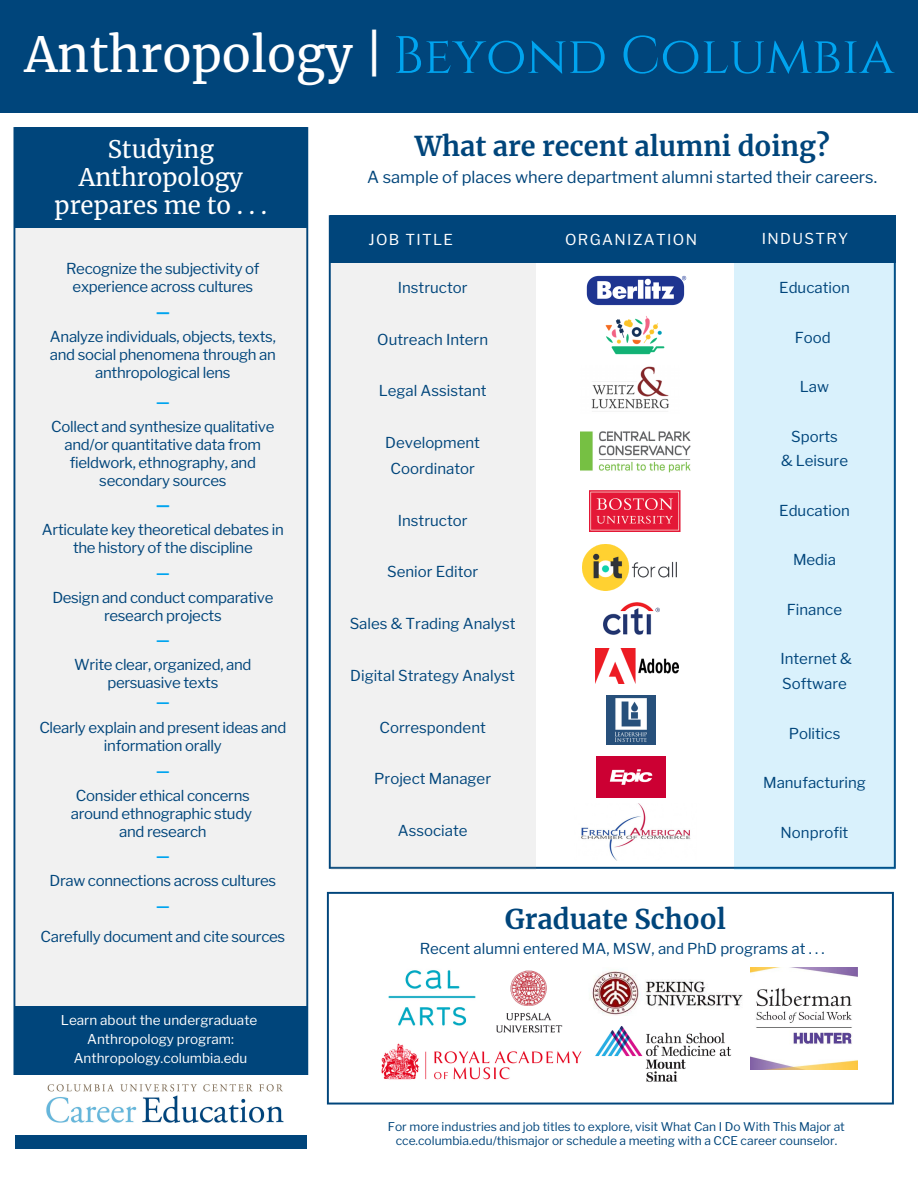
<style>
.page{position:relative;width:918px;height:1188px;background:#fff}
.page>*{position:absolute;margin:0;border:0;box-sizing:border-box;transform-origin:0 0}
.t1{font:52.5px "Cinzel";color:#00a4ef}
.t2{font:700 27px "Merriweather";color:#00457b}
.t3{font:24px/28.2px "Merriweather";color:#fff;text-align:center}
.t4{font:16.5px "Libre Franklin";color:#00457b}
.t5{font:15px/18px "Libre Franklin";letter-spacing:-.02em;color:#00457b;text-align:center}
.t6{font:15px/24.8px "Libre Franklin";color:#00457b;text-align:center}
.t7{font:15px "Libre Franklin";letter-spacing:.09em;color:#fff}
.t8{font:700 15px "Libre Franklin";color:#00a4ef}
.t9{font:800 15px "Libre Franklin";color:#00a4ef}
.t10{font:13.5px/19.2px "Libre Franklin";color:#fff;text-align:center}
.t11{font:12px/14.7px "Libre Franklin";color:#00457b;text-align:center}
.s1{font-family:"Merriweather";font-size:48px;color:#fff}
</style>
<div class="page">
<div style="left:15px;top:127px;width:292px;height:880px;background:#f1f1f1"></div>
<div style="left:15px;top:127px;width:292px;height:100px;background:#00457b"></div>
<div style="left:15px;top:1006px;width:291px;height:143px;background:#00457b"></div>
<div style="left:8px;top:1075px;width:310px;height:60px;background:#fff"></div>
<img style="left:46px;top:1084px;width:238px;height:39px">
<div style="left:0;top:0;width:918px;height:113px;background:#00457b"></div>
<svg style="left:329px;top:215px;width:567px;height:654px"></svg>
<div style="left:734px;top:242px;width:161px;height:628px;background:#d9f1fc"></div>
<div style="left:332px;top:241px;width:204px;height:629px;background:#f1f1f1"></div>
<div style="left:330px;top:215px;width:566px;height:47px;background:#00457b"></div>
<svg style="left:327px;top:892px;width:567px;height:213px"></svg>
<img style="left:596px;top:649px;width:83px;height:34px">
<img style="left:597px;top:756px;width:69px;height:42px">
<img style="left:579px;top:594px;width:105px;height:45px">
<img style="left:604px;top:313px;width:63px;height:45px">
<img style="left:590px;top:491px;width:91px;height:40px">
<img style="left:581px;top:428px;width:111px;height:45px">
<img style="left:581px;top:366px;width:99px;height:48px">
<img style="left:583px;top:545px;width:94px;height:46px">
<img style="left:606px;top:695px;width:50px;height:50px">
<img style="left:574px;top:804px;width:123px;height:57px">
<img style="left:586px;top:276px;width:100px;height:29px">
<img style="left:386px;top:966px;width:96px;height:66px">
<img style="left:588px;top:967px;width:162px;height:49px">
<img style="left:377px;top:1042px;width:210px;height:50px">
<img style="left:592px;top:1017px;width:143px;height:76px">
<img style="left:750px;top:967px;width:107px;height:103px">
<img style="left:483px;top:958px;width:92px;height:90px">
<h1 class="t1" style="left:24px;top:22px;width:871px"><span class="s1">Anthropology |</span> Beyond Columbia</h1>
<h3 class="t3" style="left:55px;top:135px;width:214px">Studying<br>Anthropology prepares me to . . .</h3>
<p class="t5" style="left:66px;top:260px;width:195px">Recognize the subjectivity of experience across cultures</p>
<p class="t9" style="left:156px;top:302px;width:15px">—</p>
<p class="t5" style="left:50px;top:327px;width:228px">Analyze individuals, objects, texts, and social phenomena through an anthropological lens</p>
<p class="t8" style="left:156px;top:392px;width:15px">—</p>
<p class="t5" style="left:51px;top:417px;width:225px">Collect and synthesize qualitative and/or quantitative data from fieldwork, ethnography, and secondary sources</p>
<p class="t9" style="left:156px;top:496px;width:15px">—</p>
<p class="t5" style="left:42px;top:521px;width:243px">Articulate key theoretical debates in the history of the discipline</p>
<p class="t8" style="left:156px;top:563px;width:15px">—</p>
<p class="t5" style="left:52px;top:588px;width:223px">Design and conduct comparative research projects</p>
<p class="t8" style="left:156px;top:631px;width:15px">—</p>
<p class="t5" style="left:74px;top:656px;width:179px">Write clear, organized, and persuasive texts</p>
<p class="t8" style="left:156px;top:693px;width:15px">—</p>
<p class="t5" style="left:39px;top:719px;width:249px">Clearly explain and present ideas and information orally</p>
<p class="t8" style="left:156px;top:761px;width:15px">—</p>
<p class="t5" style="left:71px;top:786px;width:183px">Consider ethical concerns around ethnographic study and research</p>
<p class="t8" style="left:156px;top:847px;width:15px">—</p>
<p class="t5" style="left:49px;top:872px;width:228px">Draw connections across cultures</p>
<p class="t8" style="left:156px;top:896px;width:15px">—</p>
<p class="t5" style="left:40px;top:928px;width:246px">Carefully document and cite sources</p>
<p class="t10" style="left:61px;top:1010px;width:198px">Learn about the undergraduate<br>Anthropology program:<br>Anthropology.columbia.edu</p>
<h2 class="t2" style="left:415px;top:129px;width:416px">What are recent alumni doing?</h2>
<p class="t4" style="left:367px;top:167px;width:511px">A sample of places where department alumni started their careers.</p>
<p class="t7" style="left:368px;top:231px;width:86px">JOB TITLE</p>
<p class="t7" style="left:565px;top:231px;width:134px">ORGANIZATION</p>
<p class="t7" style="left:762px;top:229px;width:88px">INDUSTRY</p>
<p class="t6" style="left:779px;top:275px;width:72px">Education</p>
<p class="t5" style="left:795px;top:328px;width:37px">Food</p>
<p class="t5" style="left:800px;top:378px;width:31px">Law</p>
<p class="t6" style="left:781px;top:424px;width:69px">Sports<br>&amp; Leisure</p>
<p class="t6" style="left:779px;top:498px;width:72px">Education</p>
<p class="t5" style="left:793px;top:551px;width:45px">Media</p>
<p class="t6" style="left:787px;top:597px;width:57px">Finance</p>
<p class="t6" style="left:780px;top:647px;width:73px;text-align:left">Internet &amp;<br>Software</p>
<p class="t6" style="left:789px;top:721px;width:53px">Politics</p>
<p class="t6" style="left:763px;top:770px;width:104px">Manufacturing</p>
<p class="t6" style="left:781px;top:820px;width:69px">Nonprofit</p>
<p class="t6" style="left:398px;top:275px;width:71px">Instructor</p>
<p class="t6" style="left:377px;top:327px;width:112px">Outreach Intern</p>
<p class="t6" style="left:379px;top:378px;width:109px">Legal Assistant</p>
<p class="t6" style="left:385px;top:430px;width:96px;line-height:25.8px">Development<br>Coordinator</p>
<p class="t6" style="left:398px;top:508px;width:71px">Instructor</p>
<p class="t6" style="left:387px;top:560px;width:93px">Senior Editor</p>
<p class="t6" style="left:350px;top:611px;width:168px">Sales &amp; Trading Analyst</p>
<p class="t6" style="left:350px;top:663px;width:166px">Digital Strategy Analyst</p>
<p class="t6" style="left:380px;top:715px;width:108px">Correspondent</p>
<p class="t6" style="left:374px;top:767px;width:118px">Project Manager</p>
<p class="t6" style="left:398px;top:818px;width:71px">Associate</p>
<h2 class="t2" style="left:505px;top:902px;width:223px">Graduate School</h2>
<p class="t6" style="left:420px;top:936px;width:406px">Recent alumni entered MA, MSW, and PhD programs at . . .</p>
<p class="t11" style="left:388px;top:1119px;width:459px">For more industries and job titles to explore, visit What Can I Do With This Major at cce.columbia.edu/thismajor or schedule a meeting with a CCE career counselor.</p>
</div>
